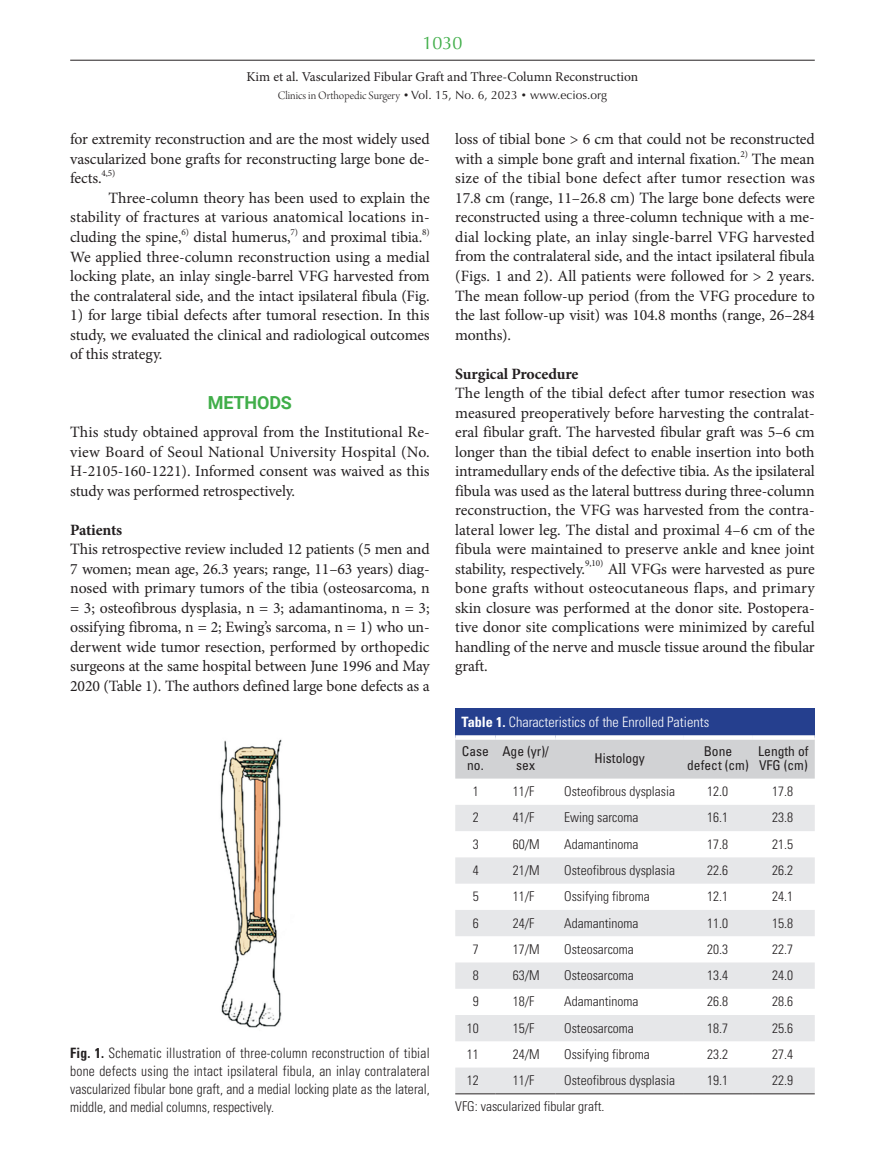
<style>
.page{position:relative;width:885px;height:1170px;background:#fff}
.page>*{position:absolute;margin:0;border:0;box-sizing:border-box;transform-origin:0 0}
.t1{font:700 18px "Roboto";letter-spacing:-.01em;color:#40ae49}
.t2{font:18px "Optima LT Std";color:#40ae49}
.t3{font:15.75px/19.5px "Minion Pro";letter-spacing:-.01em;color:#231f20;text-align:justify}
.t4{font:700 15.75px "Minion Pro";letter-spacing:-.01em;color:#231f20}
.t5{font:300 condensed 14.25px/18px "Univers LT Std";color:#231f20;text-align:justify;scale:.95 1}
.t6{font:300 condensed 14.25px "Univers LT Std";color:#fff}
.t7{font:300 condensed 13.5px "Univers LT Std";color:#231f20}
.t8{font:13.5px "Minion Pro";color:#231f20}
.t9{font:condensed 13.5px/13.5px "Univers LT Std";color:#231f20;text-align:center}
.t10{font:12px "Optima LT Std";color:#231f20}
.t11{font:9.15px "Minion Pro";color:#231f20}
.s1{font-family:"Arno Pro Light Display"}
.s2{font-size:9px}
.s3{font-weight:700}
</style>
<div class="page">
<hr style="left:70px;top:60px;width:744px;height:1px;background:#231f20">
<img style="left:220px;top:739px;width:62px;height:289px">
<div style="left:455px;top:708px;width:359px;height:29px;background:#253f8e"></div>
<div style="left:455px;top:739px;width:359px;height:39px;background:#d1d2d4"></div>
<svg style="left:455px;top:805px;width:359px;height:288px;fill:#e6e7e9"></svg>
<svg style="left:455px;top:735px;width:40px;height:3px"></svg>
<svg style="left:495px;top:735px;width:60px;height:4px"></svg>
<svg style="left:555px;top:735px;width:129px;height:4px"></svg>
<svg style="left:684px;top:735px;width:68px;height:2px"></svg>
<svg style="left:752px;top:735px;width:62px;height:2px"></svg>
<hr style="left:455px;top:1093px;width:40px;height:1px;background:#231f20">
<hr style="left:495px;top:1093px;width:60px;height:1px;background:#231f20">
<hr style="left:555px;top:1093px;width:129px;height:1px;background:#231f20">
<hr style="left:684px;top:1093px;width:68px;height:1px;background:#231f20">
<hr style="left:752px;top:1093px;width:62px;height:1px;background:#231f20">
<p class="t2" style="left:422px;top:32px;width:42px">1030</p>
<p class="t8" style="left:246px;top:68px;width:393px">Kim et al. Vascularized Fibular Graft and Three-Column Reconstruction</p>
<p class="t10" style="left:278px;top:88px;width:331px"><span class="s1">Clinics in Orthopedic Surgery</span> <span class="s2">•</span> Vol. 15, No. 6, 2023 <span class="s2">•</span> www.ecios.org</p>
<p class="t3" style="left:70px;top:130px;width:361px">for extremity reconstruction and are the most widely used vascularized bone grafts for reconstructing large bone de&shy;fects.</p>
<p class="t3" style="left:455px;top:130px;width:361px">loss of tibial bone &gt; 6 cm that could not be reconstructed with a simple bone graft and internal fixation.</p>
<p class="t11" style="left:740px;top:147px;width:9px">2)</p>
<p class="t3" style="left:455px;top:149px;width:361px;text-indent:296px">The mean size of the tibial bone defect after tumor resection was 17.8 cm (range, 11–26.8 cm) The large bone defects were reconstructed using a three-column technique with a me&shy;dial locking plate, an inlay single-barrel VFG harvested from the contralateral side, and the intact ipsilateral fibula (Figs. 1 and 2). All patients were followed for &gt; 2 years.<br>The mean follow-up period (from the VFG procedure to the last follow-up visit) was 104.8 months (range, 26–284 months).</p>
<p class="t4" style="left:455px;top:362px;width:125px">Surgical Procedure</p>
<p class="t3" style="left:455px;top:383px;width:361px">The length of the tibial defect after tumor resection was measured preoperatively before harvesting the contralat&shy;eral fibular graft. The harvested fibular graft was 5–6 cm longer than the tibial defect to enable insertion into both intramedullary ends of the defective tibia. As the ipsilateral fibula was used as the lateral buttress during three-column reconstruction, the VFG was harvested from the contra&shy;lateral lower leg. The distal and proximal 4–6 cm of the fibula were maintained to preserve ankle and knee joint stability, respectively.</p>
<p class="t11" style="left:101px;top:167px;width:15px">4,5)</p>
<p class="t3" style="left:70px;top:188px;width:361px;text-indent:38px">Three-column theory has been used to explain the stability of fractures at various anatomical locations in&shy;cluding the spine,</p>
<p class="t11" style="left:181px;top:225px;width:9px">6)</p>
<p class="t3" style="left:193px;top:227px;width:98px">distal humerus,</p>
<p class="t11" style="left:290px;top:225px;width:9px">7)</p>
<p class="t3" style="left:302px;top:227px;width:121px">and proximal tibia.</p>
<p class="t11" style="left:422px;top:225px;width:9px">8)</p>
<p class="t3" style="left:70px;top:247px;width:361px">We applied three-column reconstruction using a medial locking plate, an inlay single-barrel VFG harvested from the contralateral side, and the intact ipsilateral fibula (Fig.</p>
<p class="t3" style="left:70px;top:305px;width:361px">1) for large tibial defects after tumoral resection. In this study, we evaluated the clinical and radiological outcomes of this strategy.</p>
<p class="t1" style="left:208px;top:390px;width:86px">METHODS</p>
<p class="t3" style="left:70px;top:422px;width:361px">This study obtained approval from the Institutional Re&shy;view Board of Seoul National University Hospital (No.<br>H-2105-160-1221). Informed consent was waived as this study was performed retrospectively.</p>
<p class="t4" style="left:70px;top:518px;width:54px">Patients</p>
<p class="t3" style="left:70px;top:539px;width:361px">This retrospective review included 12 patients (5 men and 7 women; mean age, 26.3 years; range, 11–63 years) diag&shy;nosed with primary tumors of the tibia (osteosarcoma, n = 3; osteofibrous dysplasia, n = 3; adamantinoma, n = 3; ossifying fibroma, n = 2; Ewing’s sarcoma, n = 1) who un&shy;derwent wide tumor resection, performed by orthopedic surgeons at the same hospital between June 1996 and May 2020 (Table 1). The authors defined large bone defects as a</p>
<p class="t11" style="left:585px;top:557px;width:20px">9,10)</p>
<p class="t3" style="left:455px;top:559px;width:361px;text-indent:152px">All VFGs were harvested as pure bone grafts without osteocutaneous flaps, and primary skin closure was performed at the donor site. Postopera&shy;tive donor site complications were minimized by careful handling of the nerve and muscle tissue around the fibular graft.</p>
<p class="t5" style="left:70px;top:1043px;width:380px"><span class="s3">Fig. 1.</span> Schematic illustration of three-column reconstruction of tibial bone defects using the intact ipsilateral fibula, an inlay contralateral vascularized fibular bone graft, and a medial locking plate as the lateral, middle, and medial columns, respectively.</p>
<p class="t6" style="left:461px;top:713px;width:249px"><span class="s3">Table 1.</span> Characteristics of the Enrolled Patients</p>
<p class="t9" style="left:462px;top:744px;width:28px">Case no.</p>
<p class="t9" style="left:502px;top:744px;width:48px">Age (yr)/ sex</p>
<p class="t9" style="left:594px;top:751px;width:52px">Histology</p>
<p class="t9" style="left:687px;top:744px;width:63px">Bone defect (cm)</p>
<p class="t9" style="left:758px;top:744px;width:52px;text-align:left">Length of<br>VFG (cm)</p>
<p class="t7" style="left:472px;top:783px;width:7px">1</p>
<p class="t7" style="left:512px;top:783px;width:23px">11/F</p>
<p class="t7" style="left:564px;top:783px;width:112px">Osteofibrous dysplasia</p>
<p class="t7" style="left:707px;top:783px;width:22px">12.0</p>
<p class="t7" style="left:772px;top:783px;width:22px">17.8</p>
<p class="t7" style="left:472px;top:809px;width:7px">2</p>
<p class="t7" style="left:512px;top:809px;width:23px">41/F</p>
<p class="t7" style="left:564px;top:809px;width:76px">Ewing sarcoma</p>
<p class="t7" style="left:707px;top:809px;width:22px">16.1</p>
<p class="t7" style="left:772px;top:809px;width:22px">23.8</p>
<p class="t7" style="left:472px;top:835px;width:7px">3</p>
<p class="t7" style="left:512px;top:835px;width:28px">60/M</p>
<p class="t7" style="left:564px;top:835px;width:76px">Adamantinoma</p>
<p class="t7" style="left:707px;top:835px;width:22px">17.8</p>
<p class="t7" style="left:772px;top:835px;width:22px">21.5</p>
<p class="t7" style="left:472px;top:862px;width:7px">4</p>
<p class="t7" style="left:512px;top:862px;width:28px">21/M</p>
<p class="t7" style="left:564px;top:862px;width:112px">Osteofibrous dysplasia</p>
<p class="t7" style="left:707px;top:862px;width:22px">22.6</p>
<p class="t7" style="left:772px;top:862px;width:22px">26.2</p>
<p class="t7" style="left:472px;top:888px;width:7px">5</p>
<p class="t7" style="left:512px;top:888px;width:23px">11/F</p>
<p class="t7" style="left:564px;top:888px;width:87px">Ossifying fibroma</p>
<p class="t7" style="left:707px;top:888px;width:22px">12.1</p>
<p class="t7" style="left:772px;top:888px;width:22px">24.1</p>
<p class="t7" style="left:472px;top:914px;width:7px">6</p>
<p class="t7" style="left:512px;top:914px;width:23px">24/F</p>
<p class="t7" style="left:564px;top:914px;width:76px">Adamantinoma</p>
<p class="t7" style="left:707px;top:914px;width:22px">11.0</p>
<p class="t7" style="left:772px;top:914px;width:22px">15.8</p>
<p class="t7" style="left:472px;top:940px;width:7px">7</p>
<p class="t7" style="left:512px;top:940px;width:28px">17/M</p>
<p class="t7" style="left:564px;top:940px;width:71px">Osteosarcoma</p>
<p class="t7" style="left:707px;top:940px;width:22px">20.3</p>
<p class="t7" style="left:772px;top:940px;width:22px">22.7</p>
<p class="t7" style="left:472px;top:967px;width:7px">8</p>
<p class="t7" style="left:512px;top:967px;width:28px">63/M</p>
<p class="t7" style="left:564px;top:967px;width:71px">Osteosarcoma</p>
<p class="t7" style="left:707px;top:967px;width:22px">13.4</p>
<p class="t7" style="left:772px;top:967px;width:22px">24.0</p>
<p class="t7" style="left:472px;top:993px;width:7px">9</p>
<p class="t7" style="left:512px;top:993px;width:23px">18/F</p>
<p class="t7" style="left:564px;top:993px;width:76px">Adamantinoma</p>
<p class="t7" style="left:707px;top:993px;width:22px">26.8</p>
<p class="t7" style="left:772px;top:993px;width:22px">28.6</p>
<p class="t7" style="left:466px;top:1019px;width:13px">10</p>
<p class="t7" style="left:512px;top:1019px;width:23px">15/F</p>
<p class="t7" style="left:564px;top:1019px;width:71px">Osteosarcoma</p>
<p class="t7" style="left:707px;top:1019px;width:22px">18.7</p>
<p class="t7" style="left:772px;top:1019px;width:22px">25.6</p>
<p class="t7" style="left:466px;top:1045px;width:13px">11</p>
<p class="t7" style="left:512px;top:1045px;width:28px">24/M</p>
<p class="t7" style="left:564px;top:1045px;width:87px">Ossifying fibroma</p>
<p class="t7" style="left:707px;top:1045px;width:22px">23.2</p>
<p class="t7" style="left:772px;top:1045px;width:22px">27.4</p>
<p class="t7" style="left:466px;top:1072px;width:13px">12</p>
<p class="t7" style="left:512px;top:1072px;width:23px">11/F</p>
<p class="t7" style="left:564px;top:1072px;width:112px">Osteofibrous dysplasia</p>
<p class="t7" style="left:707px;top:1072px;width:22px">19.1</p>
<p class="t7" style="left:772px;top:1072px;width:22px">22.9</p>
<p class="t7" style="left:455px;top:1098px;width:151px">VFG: vascularized fibular graft.</p>
</div>
